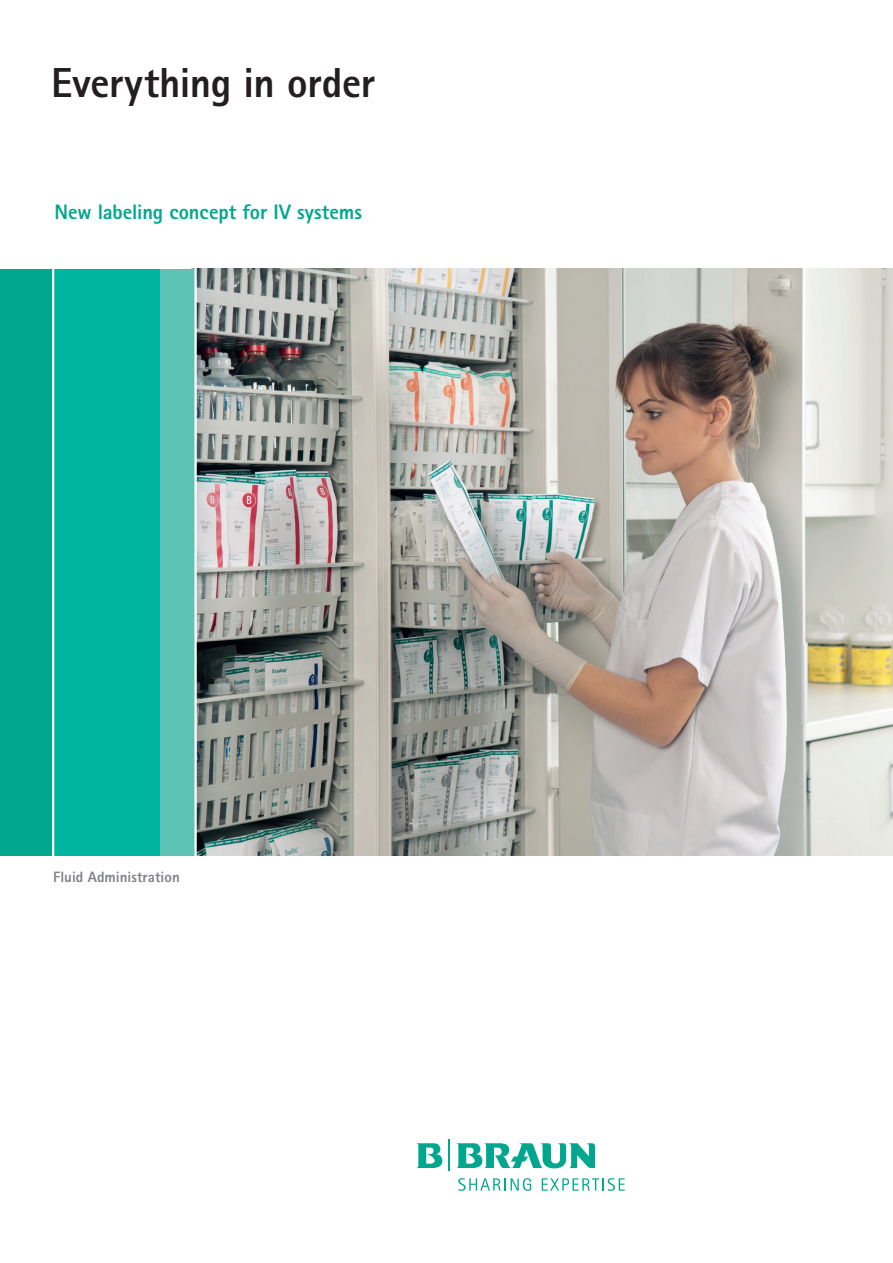
<style>
.page{position:relative;width:893px;height:1263px;background:#fff}
.page>*{position:absolute;margin:0;border:0;box-sizing:border-box;transform-origin:0 0}
.t1{font:800 42px "Rotis Sans Serif Pro";letter-spacing:-.01em;color:#231f20}
.t2{font:800 21px "Rotis Sans Serif Pro";letter-spacing:-.005em;color:#00a78e}
.t3{font:800 15px "Rotis Sans Serif Pro";color:#808285}
</style>
<div class="page">
<img style="left:197px;top:269px;width:696px;height:587px">
<div style="left:159px;top:269px;width:37px;height:587px;background:#5cc3b4"></div>
<div style="left:0;top:269px;width:53px;height:587px;background:#00a78e"></div>
<div style="left:53px;top:269px;width:106px;height:587px;background:#00b5a0"></div>
<hr style="left:52px;top:267px;width:2px;height:591px;background:#fff">
<hr style="left:194px;top:267px;width:3px;height:591px;background:#fff">
<svg style="left:458px;top:1178px;width:73px;height:13px"></svg>
<svg style="left:542px;top:1178px;width:83px;height:13px"></svg>
<svg style="left:417px;top:1143px;width:26px;height:25px"></svg>
<svg style="left:457px;top:1143px;width:138px;height:25px"></svg>
<hr style="left:448px;top:1140px;width:2px;height:31px;background:#00a78e">
<h1 class="t1" style="left:51px;top:56px;width:326px">Everything in order</h1>
<p class="t2" style="left:55px;top:199px;width:309px">New labeling concept for IV systems</p>
<p class="t3" style="left:53px;top:867px;width:128px">Fluid Administration</p>
</div>
